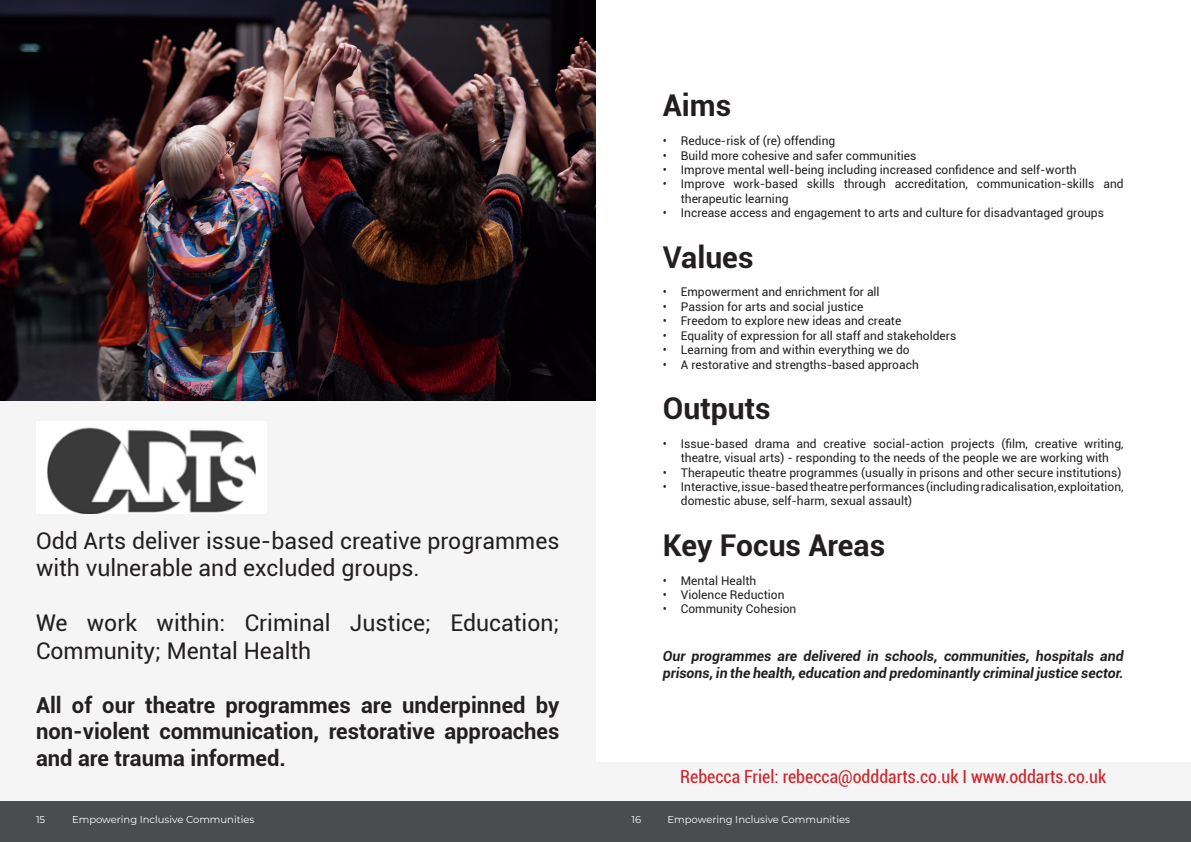
<style>
.page{position:relative;width:1191px;height:842px;background:#fff}
.page>*{position:absolute;margin:0;border:0;box-sizing:border-box;transform-origin:0 0}
.t1{font:700 30px "Roboto";color:#231f20}
.t2{font:23px/27.6px "Roboto";color:#231f20}
.t3{font:700 22px/26.4px "Roboto";color:#231f20;text-align:justify}
.t4{font:condensed 18px "Roboto";color:#d1232a}
.t5{font:italic 700 14px/16.8px "Roboto";color:#231f20}
.t6{font:12px/14.4px "Roboto";color:#231f20}
.t7{font:10px "Montserrat";color:#fff}
</style>
<div class="page">
<div style="left:0;top:801px;width:1191px;height:41px;background:#4b4c4d"></div>
<div style="left:0;top:0;width:595px;height:801px;background:#f5f5f6"></div>
<img style="left:0;top:0;width:595px;height:400px">
<img style="left:47px;top:427px;width:209px;height:86px">
<div style="left:595px;top:763px;width:596px;height:38px;background:#f5f5f6"></div>
<p class="t2" style="left:36px;top:526px;width:525px">Odd Arts deliver issue-based creative programmes with vulnerable and excluded groups.</p>
<p class="t2" style="left:36px;top:609px;width:525px">We work within: Criminal Justice; Education;<br>Community; Mental Health</p>
<p class="t3" style="left:36px;top:691px;width:525px">All of our theatre programmes are underpinned by non-violent communication, restorative approaches and are trauma informed.</p>
<p class="t1" style="left:663px;top:85px;width:70px">Aims</p>
<p class="t6" style="left:663px;top:133px;width:174px">• Reduce-risk of (re) offending</p>
<p class="t6" style="left:663px;top:148px;width:255px">• Build more cohesive and safer communities</p>
<p class="t6" style="left:663px;top:162px;width:415px">• Improve mental well-being including increased confidence and self-worth</p>
<p class="t6" style="left:681px;top:177px;width:444px;text-indent:-18px">• Improve work-based skills through accreditation, communication-skills and therapeutic learning</p>
<p class="t6" style="left:663px;top:205px;width:443px">• Increase access and engagement to arts and culture for disadvantaged groups</p>
<p class="t1" style="left:663px;top:236px;width:92px">Values</p>
<p class="t6" style="left:663px;top:285px;width:218px">• Empowerment and enrichment for all</p>
<p class="t6" style="left:663px;top:299px;width:202px">• Passion for arts and social justice</p>
<p class="t6" style="left:663px;top:313px;width:240px">• Freedom to explore new ideas and create</p>
<p class="t6" style="left:663px;top:328px;width:295px">• Equality of expression for all staff and stakeholders</p>
<p class="t6" style="left:663px;top:342px;width:248px">• Learning from and within everything we do</p>
<p class="t6" style="left:663px;top:357px;width:257px">• A restorative and strengths-based approach</p>
<p class="t1" style="left:663px;top:387px;width:109px">Outputs</p>
<p class="t6" style="left:663px;top:436px;width:462px;text-align:center">• Issue-based drama and creative social-action projects (film, creative writing, theatre, visual arts) - responding to the needs of the people we are working with</p>
<p class="t6" style="left:663px;top:465px;width:460px">• Therapeutic theatre programmes (usually in prisons and other secure institutions)</p>
<p class="t6" style="left:681px;top:479px;width:444px;text-indent:-18px">• Interactive, issue-based theatre performances (including radicalisation, exploitation, domestic abuse, self-harm, sexual assault)</p>
<p class="t1" style="left:663px;top:524px;width:224px">Key Focus Areas</p>
<p class="t6" style="left:663px;top:573px;width:95px">• Mental Health</p>
<p class="t6" style="left:663px;top:587px;width:123px">• Violence Reduction</p>
<p class="t6" style="left:663px;top:601px;width:135px">• Community Cohesion</p>
<p class="t5" style="left:663px;top:647px;width:462px">Our programmes are delivered in schools, communities, hospitals and prisons, in the health, education and predominantly criminal justice sector.</p>
<p class="t4" style="left:680px;top:764px;width:428px">Rebecca Friel: rebecca@odddarts.co.uk I www.oddarts.co.uk</p>
<p class="t7" style="left:36px;top:812px;width:11px">15</p>
<p class="t7" style="left:72px;top:812px;width:184px">Empowering Inclusive Communities</p>
<p class="t7" style="left:631px;top:812px;width:11px">16</p>
<p class="t7" style="left:667px;top:812px;width:184px">Empowering Inclusive Communities</p>
</div>
